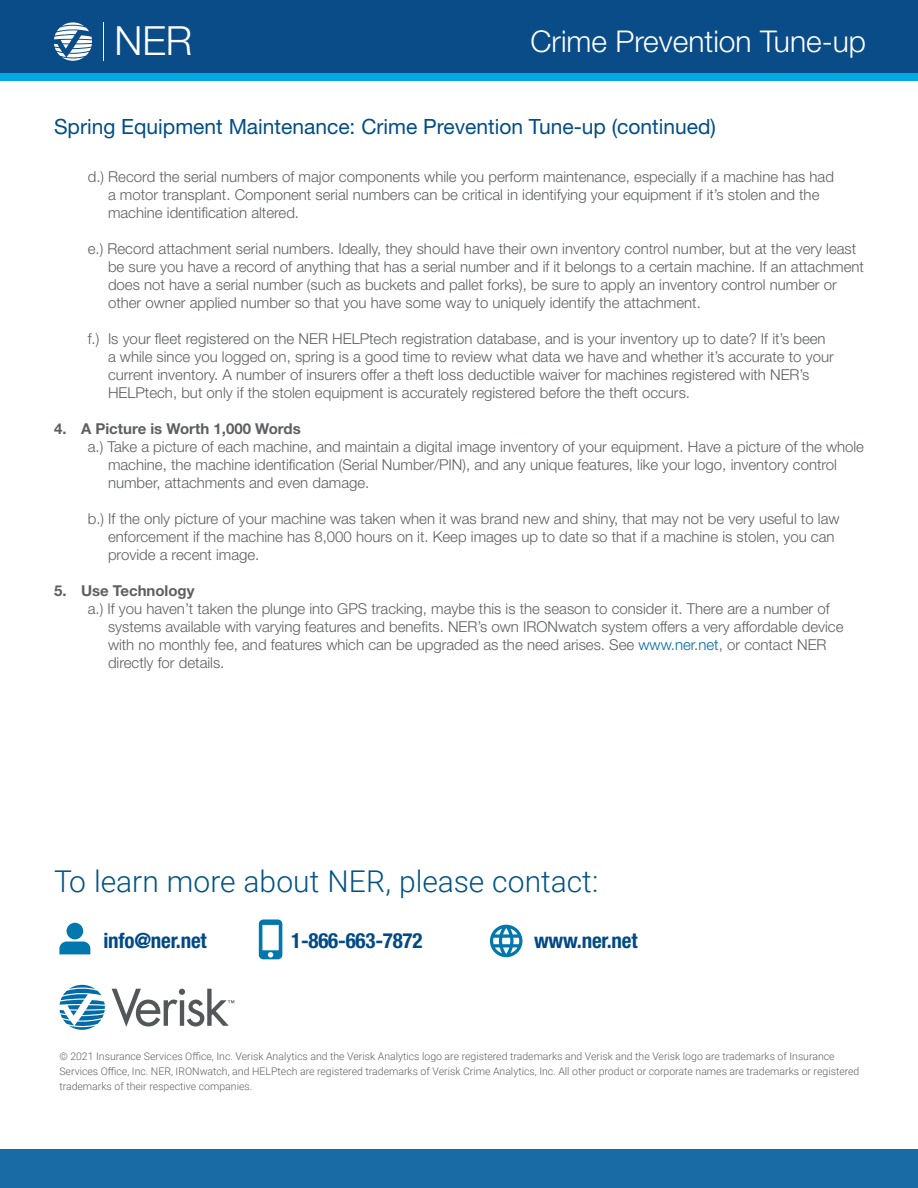
<style>
.page{position:relative;width:918px;height:1188px;background:#fff}
.page>*{position:absolute;margin:0;border:0;box-sizing:border-box;transform-origin:0 0}
.t1{font:300 40.2px "Helvetica Neue LT Std";color:#fff}
.AAA-numbers{font:300 30px "Roboto";color:#015385}
.t2{font:300 30px "Helvetica Neue LT Std";color:#fff}
.t3{font:21px "Helvetica Neue LT Std";color:#004d87}
.Univers_body{font:700 condensed 21px "Helvetica Neue LT Std";letter-spacing:-.01em;color:#004a87}
.Univers_body-2{font:700 condensed 21px "Helvetica Neue LT Std";letter-spacing:-.01em;color:#004987}
.t4{font:300 15px/18px "Helvetica Neue LT Std";color:#5e5f61}
.t5{font:700 15px "Helvetica Neue LT Std";color:#5e5f61}
.t6{font:300 10.5px/15px "Roboto";color:#5f5f62}
.s1{color:#006ba7}
</style>
<div class="page">
<div style="left:0;top:0;width:918px;height:80px;background:#094c88"></div>
<div style="left:0;top:73px;width:918px;height:8px;background:#00aae0"></div>
<div style="left:0;top:1150px;width:918px;height:38px;background:#196ba6"></div>
<svg style="left:259px;top:919px;width:23px;height:40px"></svg>
<svg style="left:60px;top:985px;width:45px;height:45px"></svg>
<svg style="left:112px;top:989px;width:122px;height:38px"></svg>
<div style="left:67px;top:923px;width:16px;height:16px;background:#0078ae;border-radius:50%"></div>
<svg style="left:59px;top:942px;width:31px;height:12px"></svg>
<svg style="left:490px;top:925px;width:32px;height:32px"></svg>
<svg style="left:54px;top:22px;width:38px;height:39px"></svg>
<hr style="left:104px;top:22px;width:1px;height:39px;background:#fff">
<h1 class="t1" style="left:114px;top:16px;width:79px">NER</h1>
<p class="t2" style="left:530px;top:23px;width:337px">Crime Prevention Tune-up</p>
<p class="t3" style="left:54px;top:114px;width:664px">Spring Equipment Maintenance: Crime Prevention Tune-up (continued)</p>
<p class="t4" style="left:108px;top:167px;width:728px;text-indent:-20px">d.) Record the serial numbers of major components while you perform maintenance, especially if a machine has had a motor transplant. Component serial numbers can be critical in identifying your equipment if it’s stolen and the machine identification altered.</p>
<p class="t4" style="left:108px;top:239px;width:758px;text-indent:-20px">e.) Record attachment serial numbers. Ideally, they should have their own inventory control number, but at the very least be sure you have a record of anything that has a serial number and if it belongs to a certain machine. If an attachment does not have a serial number (such as buckets and pallet forks), be sure to apply an inventory control number or other owner applied number so that you have some way to uniquely identify the attachment.</p>
<p class="t4" style="left:108px;top:329px;width:727px;text-indent:-20px">f.) Is your fleet registered on the NER HELPtech registration database, and is your inventory up to date? If it’s been a while since you logged on, spring is a good time to review what data we have and whether it’s accurate to your current inventory. A number of insurers offer a theft loss deductible waiver for machines registered with NER’s HELPtech, but only if the stolen equipment is accurately registered before the theft occurs.</p>
<p class="t5" style="left:54px;top:419px;width:248px">4. A Picture is Worth 1,000 Words</p>
<p class="t4" style="left:108px;top:437px;width:758px;text-indent:-20px">a.) Take a picture of each machine, and maintain a digital image inventory of your equipment. Have a picture of the whole machine, the machine identification (Serial Number/PIN), and any unique features, like your logo, inventory control number, attachments and even damage.</p>
<p class="t4" style="left:108px;top:509px;width:733px;text-indent:-20px">b.) If the only picture of your machine was taken when it was brand new and shiny, that may not be very useful to law enforcement if the machine has 8,000 hours on it. Keep images up to date so that if a machine is stolen, you can provide a recent image.</p>
<p class="t5" style="left:54px;top:581px;width:142px">5. Use Technology</p>
<p class="t4" style="left:108px;top:599px;width:737px;text-indent:-20px">a.) If you haven’t taken the plunge into GPS tracking, maybe this is the season to consider it. There are a number of systems available with varying features and benefits. NER’s own IRONwatch system offers a very affordable device with no monthly fee, and features which can be upgraded as the need arises. See <span class="s1">www.ner.net</span>, or contact NER directly for details.</p>
<p class="AAA-numbers" style="left:54px;top:860px;width:546px">To learn more about NER, please contact:</p>
<p class="Univers_body-2" style="left:103px;top:927px;width:105px">info@ner.net</p>
<p class="Univers_body" style="left:291px;top:927px;width:133px">1-866-663-7872</p>
<p class="Univers_body" style="left:534px;top:928px;width:105px">www.ner.net</p>
<p class="t6" style="left:59px;top:1049px;width:802px">© 2021 Insurance Services Office, Inc. Verisk Analytics and the Verisk Analytics logo are registered trademarks and Verisk and the Verisk logo are trademarks of Insurance<br>Services Office, Inc. NER, IRONwatch, and HELPtech are registered trademarks of Verisk Crime Analytics, Inc. All other product or corporate names are trademarks or registered trademarks of their respective companies.</p>
</div>
